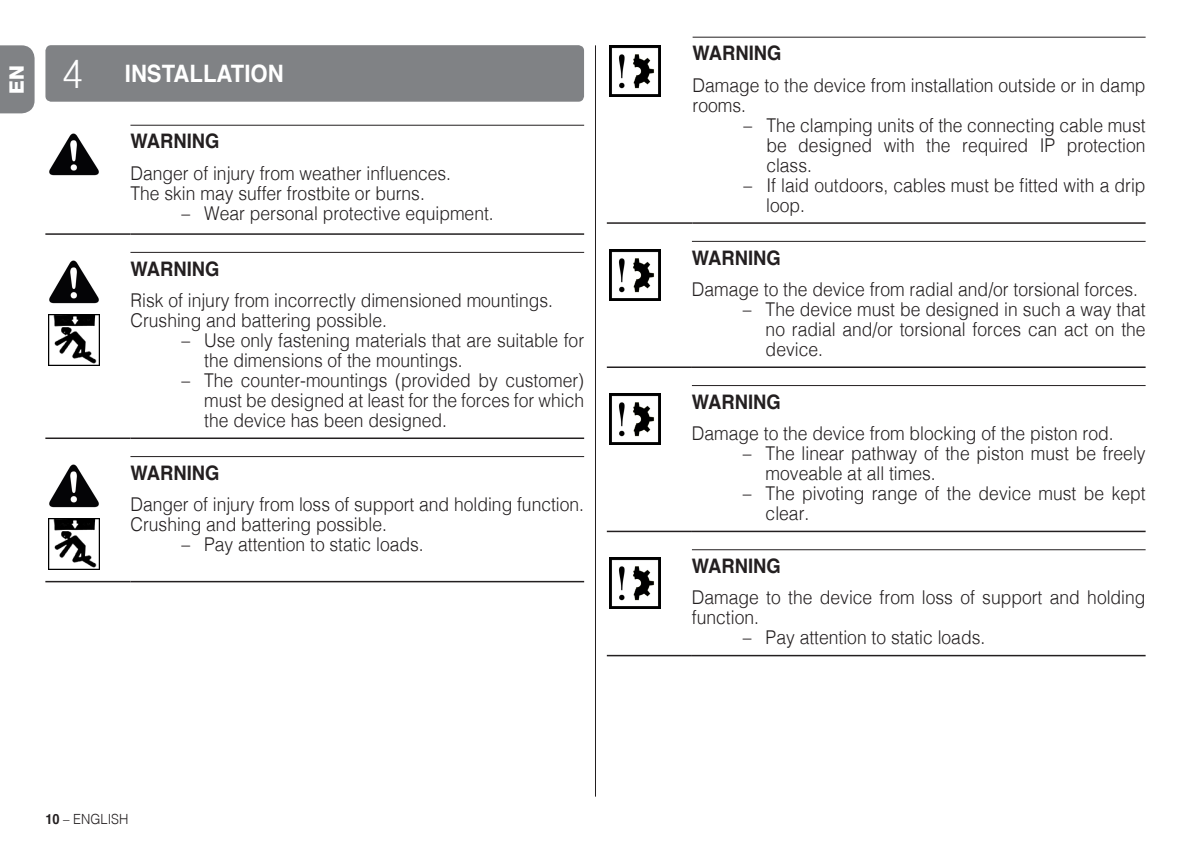
<style>
.page{position:relative;width:1191px;height:842px;background:#fff}
.page>*{position:absolute;margin:0;border:0;box-sizing:border-box;transform-origin:0 0}
.t1{font:700 24px "Helvetica";color:#fff;scale:.92 1}
.t2{font:700 20px "Helvetica";color:#231f20;scale:.92 1}
.t3{font:800 20px "Helvetica Neue LT Std";color:#fff}
.t4{font:300 19px/20px "Helvetica";color:#231f20;scale:.92 1}
.t5{font:300 14px "Helvetica";color:#231f20;scale:.92 1}
.s1{font-weight:300;font-size:40px}
.s2{font-weight:700}
</style>
<div class="page">
<hr style="left:595px;top:45px;width:1px;height:752px;background:#231f20">
<div style="left:45px;top:45px;width:539px;height:57px;background:#808285;border-radius:6px"></div>
<hr style="left:45px;top:233px;width:85px;height:2px;background:#231f20">
<hr style="left:130px;top:233px;width:454px;height:2px;background:#231f20">
<img style="left:49px;top:133px;width:50px;height:43px">
<hr style="left:130px;top:125px;width:454px;height:1px;background:#231f20">
<hr style="left:130px;top:437px;width:454px;height:2px;background:#231f20">
<hr style="left:45px;top:437px;width:85px;height:2px;background:#231f20">
<img style="left:49px;top:261px;width:50px;height:42px">
<hr style="left:130px;top:252px;width:454px;height:1px;background:#231f20">
<img style="left:48px;top:314px;width:51px;height:51px">
<hr style="left:130px;top:581px;width:454px;height:1px;background:#231f20">
<hr style="left:45px;top:581px;width:85px;height:1px;background:#231f20">
<img style="left:49px;top:465px;width:50px;height:42px">
<hr style="left:130px;top:456px;width:454px;height:1px;background:#231f20">
<img style="left:48px;top:519px;width:51px;height:51px">
<hr style="left:607px;top:222px;width:85px;height:2px;background:#231f20">
<hr style="left:692px;top:222px;width:453px;height:2px;background:#231f20">
<img style="left:609px;top:45px;width:51px;height:51px">
<hr style="left:692px;top:37px;width:453px;height:1px;background:#231f20">
<hr style="left:607px;top:366px;width:85px;height:2px;background:#231f20">
<hr style="left:692px;top:366px;width:453px;height:2px;background:#231f20">
<img style="left:609px;top:250px;width:51px;height:51px">
<hr style="left:692px;top:241px;width:453px;height:1px;background:#231f20">
<hr style="left:607px;top:531px;width:85px;height:1px;background:#231f20">
<hr style="left:692px;top:531px;width:453px;height:1px;background:#231f20">
<img style="left:609px;top:394px;width:51px;height:51px">
<hr style="left:692px;top:385px;width:453px;height:1px;background:#231f20">
<hr style="left:607px;top:655px;width:85px;height:1px;background:#231f20">
<hr style="left:692px;top:655px;width:453px;height:1px;background:#231f20">
<img style="left:609px;top:558px;width:51px;height:51px">
<hr style="left:692px;top:549px;width:453px;height:1px;background:#231f20">
<div style="left:0;top:45px;width:35px;height:68px;background:#808285"></div>
<p class="t3" style="left:5px;top:94px;width:30px;rotate:-90deg">EN</p>
<p class="t1" style="left:62px;top:55px;width:242px"><span class="s1">4</span> INSTALLATION</p>
<p class="t2" style="left:130px;top:125px;width:98px">WARNING</p>
<p class="t4" style="left:130px;top:162px;width:350px">Danger of injury from weather influences.<br>The skin may suffer frostbite or burns.</p>
<p class="t4" style="left:181px;top:202px;width:341px">– Wear personal protective equipment.</p>
<p class="t2" style="left:130px;top:252px;width:98px">WARNING</p>
<p class="t4" style="left:130px;top:289px;width:461px">Risk of injury from incorrectly dimensioned mountings.<br>Crushing and battering possible.</p>
<p class="t4" style="left:204px;top:329px;width:414px;text-indent:-23px">– Use only fastening materials that are suitable for the dimensions of the mountings.</p>
<p class="t4" style="left:204px;top:369px;width:414px;text-align:justify;text-indent:-23px">– The counter-mountings (provided by customer) must be designed at least for the forces for which the device has been designed.</p>
<p class="t2" style="left:130px;top:457px;width:98px">WARNING</p>
<p class="t4" style="left:130px;top:493px;width:494px">Danger of injury from loss of support and holding function.<br>Crushing and battering possible.</p>
<p class="t4" style="left:181px;top:533px;width:265px">– Pay attention to static loads.</p>
<p class="t5" style="left:45px;top:807px;width:92px"><span class="s2">10</span> – ENGLISH</p>
<p class="t2" style="left:692px;top:37px;width:98px">WARNING</p>
<p class="t4" style="left:692px;top:74px;width:494px">Damage to the device from installation outside or in damp rooms.</p>
<p class="t4" style="left:766px;top:114px;width:414px;text-align:justify;text-indent:-23px">– The clamping units of the connecting cable must be designed with the required IP protection class.</p>
<p class="t4" style="left:766px;top:174px;width:414px;text-indent:-23px">– If laid outdoors, cables must be fitted with a drip loop.</p>
<p class="t2" style="left:692px;top:241px;width:98px">WARNING</p>
<p class="t4" style="left:692px;top:278px;width:486px">Damage to the device from radial and/or torsional forces.</p>
<p class="t4" style="left:765px;top:298px;width:414px;text-align:justify;text-indent:-23px">– The device must be designed in such a way that no radial and/or torsional forces can act on the device.</p>
<p class="t2" style="left:692px;top:386px;width:98px">WARNING</p>
<p class="t4" style="left:692px;top:422px;width:460px">Damage to the device from blocking of the piston rod.</p>
<p class="t4" style="left:765px;top:442px;width:414px;text-indent:-23px">– The linear pathway of the piston must be freely moveable at all times.</p>
<p class="t4" style="left:765px;top:482px;width:414px;text-indent:-23px">– The pivoting range of the device must be kept clear.</p>
<p class="t2" style="left:692px;top:550px;width:98px">WARNING</p>
<p class="t4" style="left:692px;top:586px;width:494px">Damage to the device from loss of support and holding function.</p>
<p class="t4" style="left:743px;top:626px;width:265px">– Pay attention to static loads.</p>
</div>
